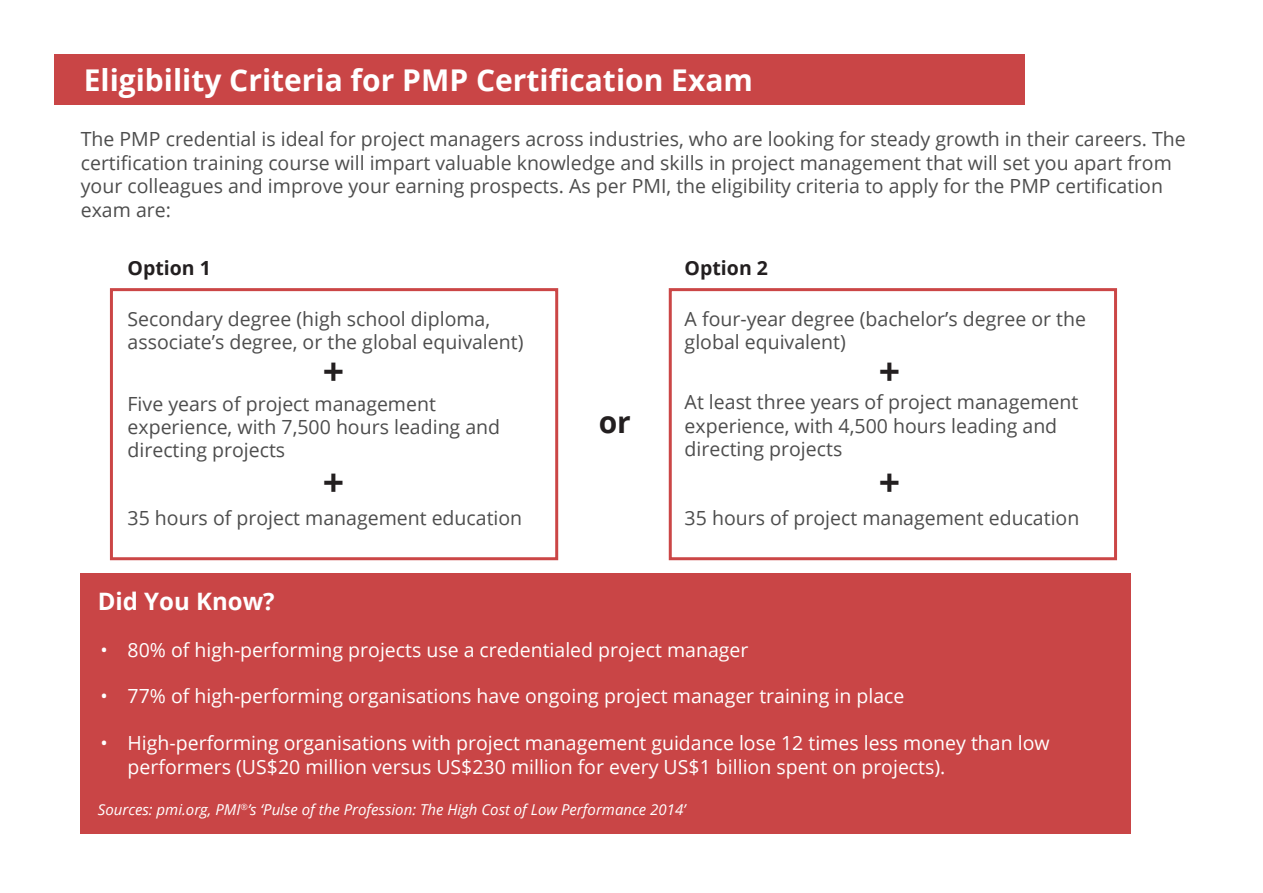
<style>
.page{position:relative;width:1263px;height:893px;background:#fff}
.page>*{position:absolute;margin:0;border:0;box-sizing:border-box;transform-origin:0 0}
.t1{font:700 37.5px "Open Sans";color:#231f20}
.t2{font:700 30px "Open Sans";color:#fff}
.t3{font:700 30px "Open Sans";color:#231f20}
.t4{font:700 24px "Open Sans";color:#fff}
.t5{font:19.5px/23.4px "Open Sans";color:#4d4d4d}
.t6{font:19.5px/23.4px "Open Sans";color:#fff}
.t7{font:700 19.5px "Open Sans";color:#231f20}
.t8{font:italic 15px "Open Sans";color:#fff}
</style>
<div class="page">
<div style="left:54px;top:54px;width:970px;height:51px;background:#c94546"></div>
<div style="left:110px;top:288px;width:448px;height:272px;border:3px solid #cb4646"></div>
<div style="left:669px;top:288px;width:448px;height:272px;border:3px solid #cb4646"></div>
<div style="left:81px;top:573px;width:1050px;height:261px;background:#c94546"></div>
<p class="t2" style="left:84px;top:59px;width:671px">Eligibility Criteria for PMP Certification Exam</p>
<p class="t5" style="left:81px;top:127px;width:1106px">The PMP credential is ideal for project managers across industries, who are looking for steady growth in their careers. The certification training course will impart valuable knowledge and skills in project management that will set you apart from your colleagues and improve your earning prospects. As per PMI, the eligibility criteria to apply for the PMP certification exam are:</p>
<p class="t7" style="left:128px;top:255px;width:85px">Option 1</p>
<p class="t7" style="left:685px;top:254px;width:85px">Option 2</p>
<p class="t5" style="left:128px;top:306px;width:397px">Secondary degree (high school diploma, associate’s degree, or the global equivalent)</p>
<p class="t5" style="left:685px;top:306px;width:403px">A four-year degree (bachelor’s degree or the global equivalent)</p>
<p class="t1" style="left:323px;top:344px;width:23px">+</p>
<p class="t1" style="left:879px;top:344px;width:23px">+</p>
<p class="t5" style="left:128px;top:391px;width:374px">Five years of project management experience, with 7,500 hours leading and directing projects</p>
<p class="t3" style="left:599px;top:401px;width:34px">or</p>
<p class="t5" style="left:685px;top:390px;width:395px">At least three years of project management experience, with 4,500 hours leading and directing projects</p>
<p class="t1" style="left:323px;top:456px;width:23px">+</p>
<p class="t1" style="left:879px;top:456px;width:23px">+</p>
<p class="t5" style="left:128px;top:505px;width:396px">35 hours of project management education</p>
<p class="t5" style="left:685px;top:505px;width:396px">35 hours of project management education</p>
<p class="t4" style="left:98px;top:584px;width:178px">Did You Know?</p>
<p class="t6" style="left:101px;top:637px;width:649px">• 80% of high-performing projects use a credentialed project manager</p>
<p class="t6" style="left:101px;top:684px;width:805px">• 77% of high-performing organisations have ongoing project manager training in place</p>
<p class="t6" style="left:128px;top:731px;width:923px;text-indent:-27px">• High-performing organisations with project management guidance lose 12 times less money than low performers (US$20 million versus US$230 million for every US$1 billion spent on projects).</p>
<p class="t8" style="left:98px;top:799px;width:589px">Sources: pmi.org, PMI<sup>®</sup>’s ‘Pulse of the Profession: The High Cost of Low Performance 2014’</p>
</div>
